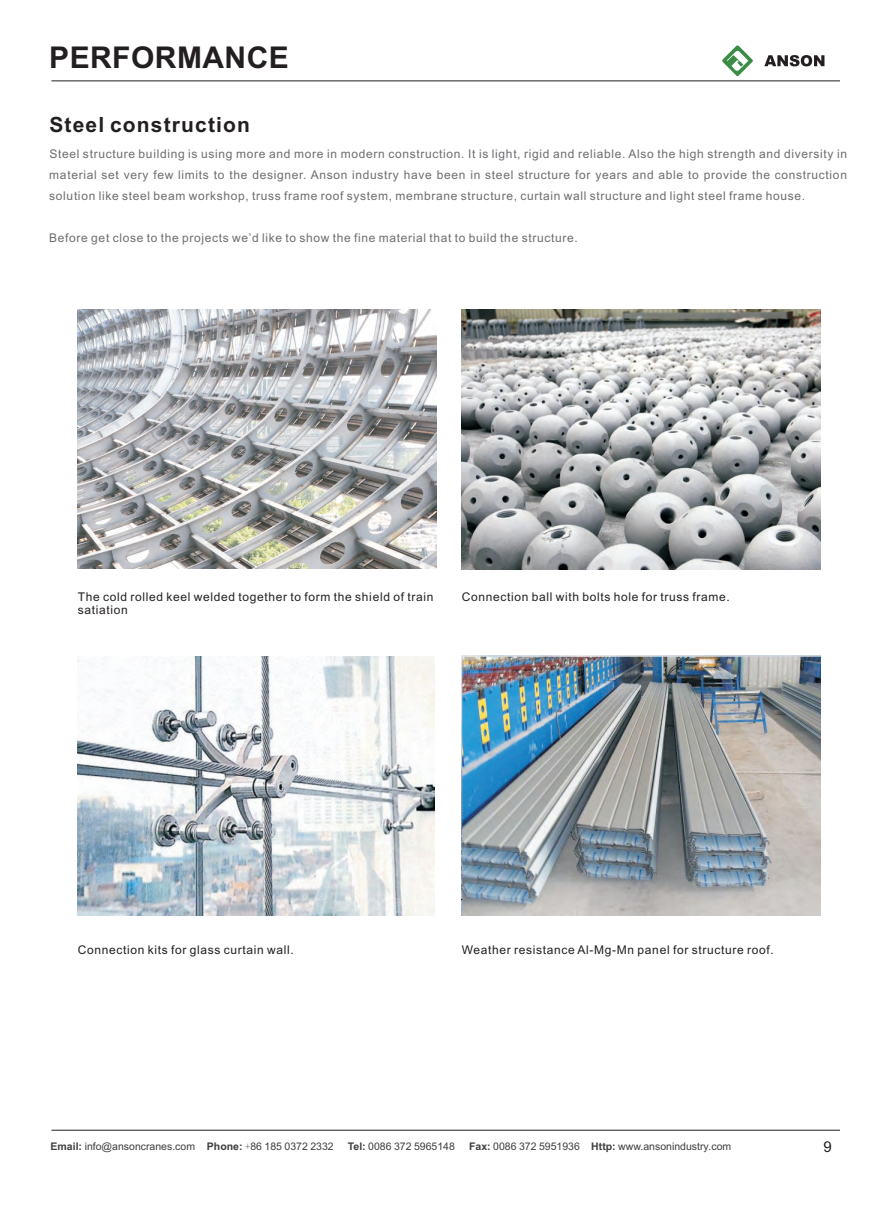
<style>
.page{position:relative;width:893px;height:1212px;background:#fff}
.page>*{position:absolute;margin:0;border:0;box-sizing:border-box;transform-origin:0 0}
.t1{font:700 30px "Arial";letter-spacing:.015em;color:#231f20}
.t2{font:700 21px "Arial";letter-spacing:.055em;color:#231f20}
.t3{font:15px "Arial";color:#231f20}
.t4{font:12px/21.1px "Arial";letter-spacing:.055em;color:#6c6d70;text-align:justify}
.t5{font:12px/13.4px "Arial";letter-spacing:.055em;color:#231f20}
.t6{font:10.5px "Arial";color:#3e3e3f}
.s1{font-weight:700}
.s2{font-family:"Sim Sun"}
</style>
<div class="page">
<hr style="left:51px;top:80px;width:789px;height:1px;background:#231f20">
<img style="left:78px;top:310px;width:358px;height:259px">
<img style="left:462px;top:310px;width:358px;height:259px">
<img style="left:78px;top:656px;width:357px;height:260px">
<img style="left:462px;top:656px;width:358px;height:259px">
<hr style="left:51px;top:1130px;width:789px;height:1px;background:#231f20">
<svg style="left:722px;top:45px;width:31px;height:31px"></svg>
<svg style="left:764px;top:55px;width:60px;height:11px"></svg>
<h1 class="t1" style="left:49px;top:46px;width:241px">PERFORMANCE</h1>
<h2 class="t2" style="left:49px;top:117px;width:202px">Steel construction</h2>
<p class="t4" style="left:49px;top:144px;width:799px">Steel structure building is using more and more in modern construction. It is light, rigid and reliable. Also the high strength and diversity in material set very few limits to the designer. Anson industry have been in steel structure for years and able to provide the construction solution like steel beam workshop, truss frame roof system, membrane structure, curtain wall structure and light steel frame house.</p>
<p class="t4" style="left:49px;top:229px;width:530px">Before get close to the projects we’d like to show the fine material that to build the structure.</p>
<p class="t5" style="left:78px;top:591px;width:357px">The cold rolled keel welded together to form the shield of train satiation</p>
<p class="t5" style="left:462px;top:591px;width:270px">Connection ball with bolts hole for truss frame.</p>
<p class="t5" style="left:78px;top:944px;width:218px">Connection kits for glass curtain wall.</p>
<p class="t5" style="left:462px;top:944px;width:313px">Weather resistance Al-Mg-Mn panel for structure roof.</p>
<p class="t6" style="left:51px;top:1142px;width:285px"><span class="s1">Email:</span> info@ansoncranes.com <span class="s1">Phone:</span> <span class="s2">+</span>86 185 0372 2332</p>
<p class="t6" style="left:348px;top:1142px;width:109px"><span class="s1">Tel:</span> 0086 372 5965148</p>
<p class="t6" style="left:469px;top:1142px;width:264px"><span class="s1">Fax:</span> 0086 372 5951936 <span class="s1">Http:</span> www.ansonindustry.com</p>
<p class="t3" style="left:823px;top:1141px;width:10px">9</p>
</div>
